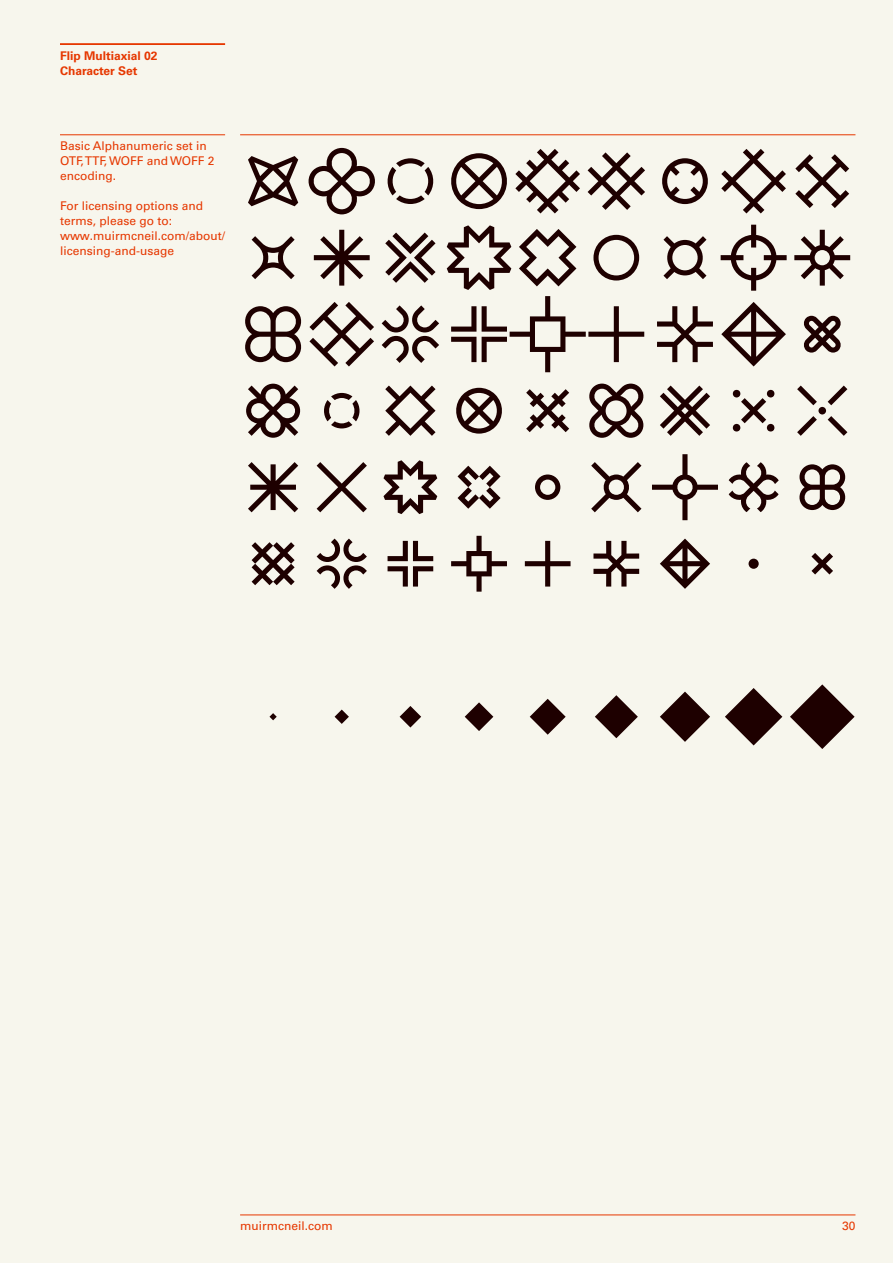
<style>
.page{position:relative;width:893px;height:1263px;background:#f7f6ed}
.page>*{position:absolute;margin:0;border:0;box-sizing:border-box;transform-origin:0 0}
.B_30_30{font:66px "Flip Multiaxial 02";letter-spacing:.04em;color:#1e0000}
.A_Reg_8_10___Rule_Thin{font:12px/15px "Univers LT Std";color:#e63700}
.A_Bold_8_10___Rule_Thick{font:700 12px/15px "Univers LT Std";color:#e63700}
</style>
<div class="page">
<hr style="left:240px;top:135px;width:615px;height:1px;background:#e63700">
<hr style="left:60px;top:135px;width:165px;height:1px;background:#e63700">
<hr style="left:60px;top:43px;width:165px;height:2px;background:#e63700">
<hr style="left:240px;top:1215px;width:615px;height:1px;background:#e63700">
<p class="A_Bold_8_10___Rule_Thick" style="left:60px;top:48px;width:99px">Flip Multiaxial 02<br>Character Set</p>
<p class="A_Reg_8_10___Rule_Thin" style="left:60px;top:138px;width:156px">Basic Alphanumeric set in<br>OTF, TTF, WOFF and WOFF 2 encoding.</p>
<p class="A_Reg_8_10___Rule_Thin" style="left:60px;top:198px;width:167px">For licensing options and terms, please go to: www.muirmcneil.com/about/ licensing-and-usage</p>
<p class="B_30_30" style="left:240px;top:120px;width:617px">ABCDEFGHI</p>
<p class="B_30_30" style="left:240px;top:196px;width:617px">JKLMNOPQR</p>
<p class="B_30_30" style="left:240px;top:273px;width:617px">STUVWXYZa</p>
<p class="B_30_30" style="left:240px;top:349px;width:617px">bcdefghij</p>
<p class="B_30_30" style="left:240px;top:426px;width:617px">klmnopqrs</p>
<p class="B_30_30" style="left:240px;top:502px;width:617px">tuvwxyz.,</p>
<p class="B_30_30" style="left:240px;top:655px;width:617px">123456789</p>
<p class="A_Reg_8_10___Rule_Thin" style="left:240px;top:1218px;width:94px">muirmcneil.com</p>
<p class="A_Reg_8_10___Rule_Thin" style="left:842px;top:1218px;width:15px">30</p>
</div>
